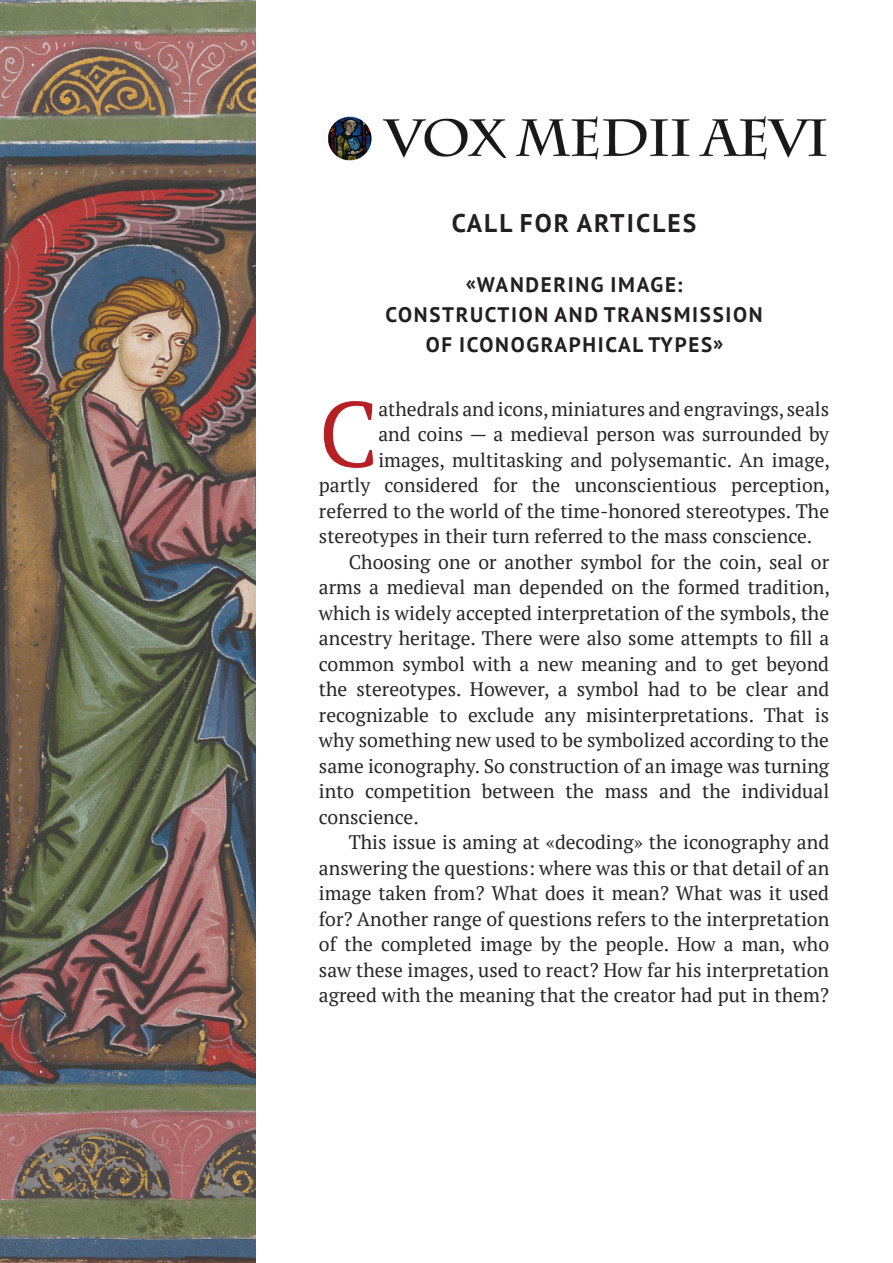
<style>
.page{position:relative;width:893px;height:1263px;background:#fff}
.page>*{position:absolute;margin:0;border:0;box-sizing:border-box;transform-origin:0 0}
.первый_абзац{font:92.4px "PT Serif";color:#b62024}
.заголовок_статьи{font:700 25.5px "PT Sans";letter-spacing:.08em;color:#231f20}
.заголовок_статьи-2{font:700 21px/30px "PT Sans";letter-spacing:.08em;color:#231f20;text-align:center}
.основной_текст{font:19.5px/25.5px "PT Serif";color:#292529;text-align:justify}
.первый_абзац-2{font:19.5px "PT Serif";color:#292529}
</style>
<div class="page">
<img style="left:0;top:0;width:255px;height:1263px">
<img style="left:328px;top:116px;width:499px;height:45px">
<p class="заголовок_статьи" style="left:452px;top:206px;width:246px">CALL FOR ARTICLES</p>
<p class="заголовок_статьи-2" style="left:385px;top:269px;width:379px">«WANDERING IMAGE:<br>CONSTRUCTION AND TRANSMISSION<br>OF ICONOGRAPHICAL TYPES»</p>
<p class="первый_абзац" style="left:319px;top:374px;width:61px">C</p>
<p class="первый_абзац-2" style="left:378px;top:396px;width:452px">athedrals and icons, miniatures and engravings, seals</p>
<p class="первый_абзац-2" style="left:378px;top:422px;width:452px">and coins — a medieval person was surrounded by</p>
<p class="первый_абзац-2" style="left:378px;top:447px;width:453px">images, multitasking and polysemantic. An image,</p>
<p class="первый_абзац-2" style="left:319px;top:473px;width:513px">partly considered for the unconscientious perception,</p>
<p class="первый_абзац-2" style="left:319px;top:498px;width:512px">referred to the world of the time-honored stereotypes. The</p>
<p class="первый_абзац-2" style="left:319px;top:524px;width:495px">stereotypes in their turn referred to the mass conscience.</p>
<p class="основной_текст" style="left:319px;top:549px;width:513px;text-indent:30px">Choosing one or another symbol for the coin, seal or arms a medieval man depended on the formed tradition, which is widely accepted interpretation of the symbols, the ancestry heritage. There were also some attempts to fill a common symbol with a new meaning and to get beyond the stereotypes. However, a symbol had to be clear and recognizable to exclude any misinterpretations. That is why something new used to be symbolized according to the same iconography. So construction of an image was turning into competition between the mass and the individual conscience.</p>
<p class="основной_текст" style="left:319px;top:829px;width:512px;text-indent:30px">This issue is aming at «decoding» the iconography and answering the questions: where was this or that detail of an image taken from? What does it mean? What was it used for? Another range of questions refers to the interpretation of the completed image by the people. How a man, who saw these images, used to react? How far his interpretation agreed with the meaning that the creator had put in them?</p>
</div>
